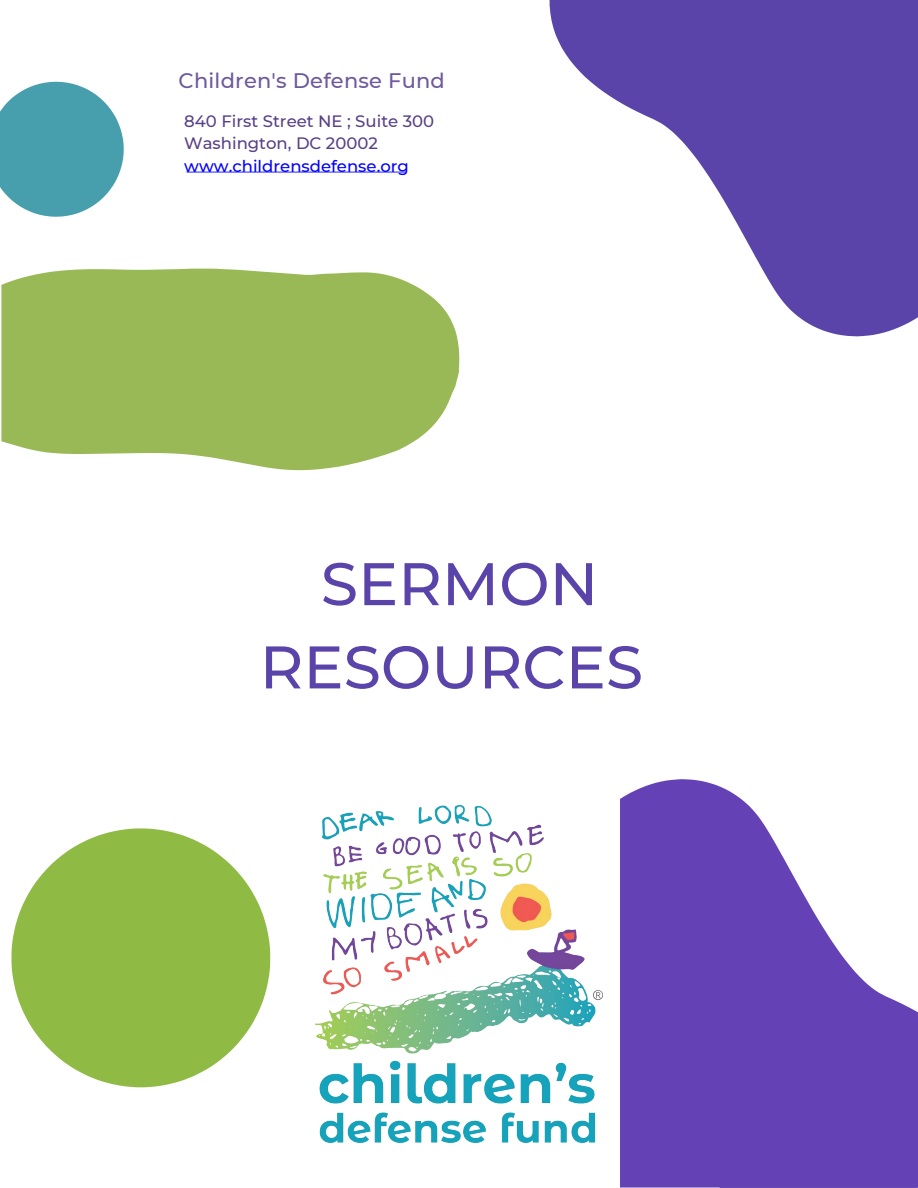
<style>
.page{position:relative;width:918px;height:1188px;background:#fff}
.page>*{position:absolute;margin:0;border:0;box-sizing:border-box;transform-origin:0 0}
.t1{font:500 60px/83.2px "Montserrat";color:#5a44aa;text-align:center}
.t2{font:500 21px "Montserrat";letter-spacing:.01em;color:#6e599d}
.t3{font:500 16.5px/22.5px "Montserrat";color:#584086}
.t4{font:500 16.5px "Montserrat";color:#00f}
</style>
<div class="page">
<svg style="left:0;top:82px;width:124px;height:135px"></svg>
<svg style="left:1px;top:269px;width:458px;height:201px;background:#a3c169"></svg>
<svg style="left:11px;top:828px;width:259px;height:259px;fill:#8fba44"></svg>
<hr style="left:187px;top:172px;width:219px;height:1px;background:#00f">
<svg style="left:550px;top:0;width:367px;height:336px;fill:#5a44aa"></svg>
<img style="left:316px;top:806px;width:286px;height:337px">
<svg style="left:620px;top:779px;width:298px;height:409px;fill:#6442b6"></svg>
<p class="t2" style="left:179px;top:68px;width:268px">Children's Defense Fund</p>
<p class="t3" style="left:184px;top:110px;width:252px">840 First Street NE ; Suite 300<br>Washington, DC 20002</p>
<p class="t4" style="left:184px;top:156px;width:226px">www.childrensdefense.org</p>
<h1 class="t1" style="left:260px;top:542px;width:385px">SERMON<br>RESOURCES</h1>
</div>
